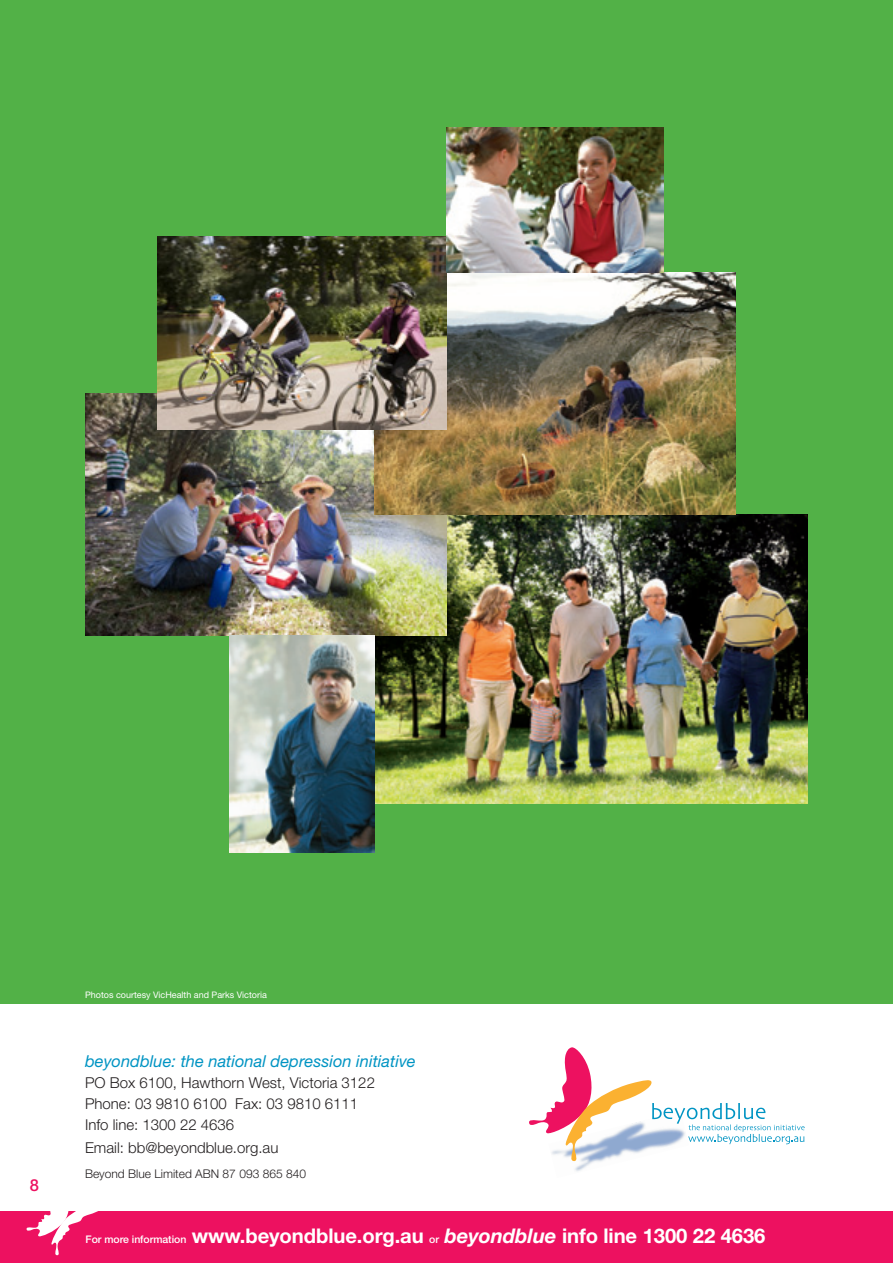
<style>
.page{position:relative;width:893px;height:1263px;background:#fff}
.page>*{position:absolute;margin:0;border:0;box-sizing:border-box;transform-origin:0 0}
.t1{font:700 20.25px "Helvetica Neue";letter-spacing:-.005em;color:#fff}
.t2{font:italic 16.5px "Helvetica Neue";color:#0094c3}
.t3{font:500 16.5px "Helvetica Neue";color:#ed1160}
.t4{font:300 15px/21px "Helvetica Neue";color:#231f20}
.t5{font:300 12px "Helvetica Neue";color:#231f20}
.t6{font:9px "Helvetica Neue";color:#fff}
.s1{font-weight:500;font-size:10.5px}
.s2{font-style:italic}
</style>
<div class="page">
<div style="left:0;top:0;width:893px;height:1003px;background:#52b147"></div>
<div style="left:0;top:1212px;width:893px;height:51px;background:#ed1160"></div>
<svg style="left:26px;top:1211px;width:85px;height:44px"></svg>
<img style="left:374px;top:514px;width:434px;height:290px">
<img style="left:85px;top:393px;width:361px;height:243px">
<img style="left:574px;top:1161px;width:28px;height:11px">
<svg style="left:529px;top:1047px;width:276px;height:114px"></svg>
<img style="left:374px;top:272px;width:362px;height:242px">
<img style="left:157px;top:236px;width:289px;height:193px">
<img style="left:230px;top:636px;width:144px;height:217px">
<img style="left:446px;top:128px;width:218px;height:144px">
<p class="t3" style="left:30px;top:1175px;width:11px">8</p>
<p class="t6" style="left:85px;top:989px;width:183px">Photos courtesy VicHealth and Parks Victoria</p>
<p class="t2" style="left:85px;top:1051px;width:332px">beyondblue: the national depression initiative</p>
<p class="t4" style="left:85px;top:1071px;width:291px">PO Box 6100, Hawthorn West, Victoria 3122<br>Phone: 03 9810 6100 Fax: 03 9810 6111<br>Info line: 1300 22 4636</p>
<p class="t4" style="left:85px;top:1136px;width:195px">Email: bb@beyondblue.org.au</p>
<p class="t5" style="left:85px;top:1166px;width:222px">Beyond Blue Limited ABN 87 093 865 840</p>
<h1 class="t1" style="left:86px;top:1223px;width:681px"><span class="s1">For more information</span> www.beyondblue.org.au <span class="s1">or</span> <span class="s2">beyondblue</span> info line 1300 22 4636</h1>
</div>
